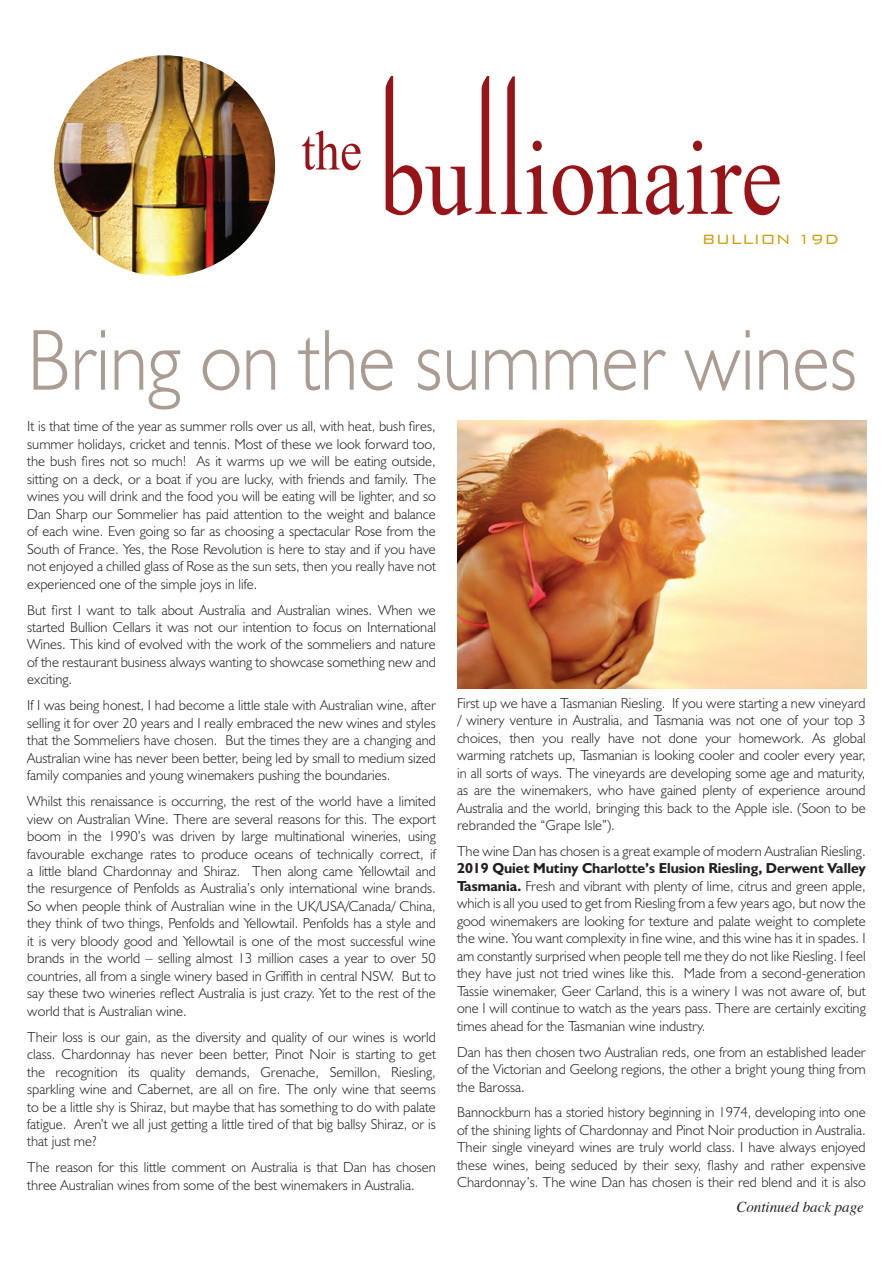
<style>
.page{position:relative;width:893px;height:1263px;background:#fff}
.page>*{position:absolute;margin:0;border:0;box-sizing:border-box;transform-origin:0 0}
.t1{font:300 87px "Humanist 521 BT";color:#aa9c93;scale:.9 1}
.t2{font:300 18px "Bank Gothic BT";color:#d0a00a}
.t3{font:italic 15px "Times";color:#231f20}
.t4{font:300 14.55px/17.4px "Humanist 521 BT";color:#231f20;text-align:justify}
.s1{font-weight:700}
</style>
<div class="page">
<img style="left:54px;top:55px;width:221px;height:221px;border-radius:111px">
<svg style="left:553px;top:141px;width:227px;height:74px"></svg>
<svg style="left:302px;top:131px;width:59px;height:39px"></svg>
<svg style="left:386px;top:76px;width:161px;height:139px"></svg>
<img style="left:457px;top:420px;width:410px;height:268px">
<p class="t2" style="left:702px;top:230px;width:138px">BULLION 19D</p>
<h1 class="t1" style="left:27px;top:307px;width:923px">Bring on the summer wines</h1>
<p class="t4" style="left:27px;top:417px;width:410px">It is that time of the year as summer rolls over us all, with heat, bush fires, summer holidays, cricket and tennis. Most of these we look forward too, the bush fires not so much! As it warms up we will be eating outside, sitting on a deck, or a boat if you are lucky, with friends and family. The wines you will drink and the food you will be eating will be lighter, and so Dan Sharp our Sommelier has paid attention to the weight and balance of each wine. Even going so far as choosing a spectacular Rose from the South of France. Yes, the Rose Revolution is here to stay and if you have not enjoyed a chilled glass of Rose as the sun sets, then you really have not experienced one of the simple joys in life.</p>
<p class="t4" style="left:27px;top:601px;width:410px">But first I want to talk about Australia and Australian wines. When we started Bullion Cellars it was not our intention to focus on International Wines. This kind of evolved with the work of the sommeliers and nature of the restaurant business always wanting to showcase something new and exciting.</p>
<p class="t4" style="left:27px;top:696px;width:410px">If I was being honest, I had become a little stale with Australian wine, after selling it for over 20 years and I really embraced the new wines and styles that the Sommeliers have chosen. But the times they are a changing and Australian wine has never been better, being led by small to medium sized family companies and young winemakers pushing the boundaries.</p>
<p class="t4" style="left:27px;top:792px;width:410px">Whilst this renaissance is occurring, the rest of the world have a limited view on Australian Wine. There are several reasons for this. The export boom in the 1990’s was driven by large multinational wineries, using favourable exchange rates to produce oceans of technically correct, if a little bland Chardonnay and Shiraz. Then along came Yellowtail and the resurgence of Penfolds as Australia’s only international wine brands.<br>So when people think of Australian wine in the UK/USA/Canada/ China, they think of two things, Penfolds and Yellowtail. Penfolds has a style and it is very bloody good and Yellowtail is one of the most successful wine brands in the world – selling almost 13 million cases a year to over 50 countries, all from a single winery based in Griffith in central NSW. But to say these two wineries reflect Australia is just crazy. Yet to the rest of the world that is Australian wine.</p>
<p class="t4" style="left:27px;top:1028px;width:410px">Their loss is our gain, as the diversity and quality of our wines is world class. Chardonnay has never been better, Pinot Noir is starting to get the recognition its quality demands, Grenache, Semillon, Riesling, sparkling wine and Cabernet, are all on fire. The only wine that seems to be a little shy is Shiraz, but maybe that has something to do with palate fatigue. Aren’t we all just getting a little tired of that big ballsy Shiraz, or is that just me?</p>
<p class="t4" style="left:27px;top:1158px;width:410px">The reason for this little comment on Australia is that Dan has chosen three Australian wines from some of the best winemakers in Australia.</p>
<p class="t4" style="left:457px;top:694px;width:410px">First up we have a Tasmanian Riesling. If you were starting a new vineyard / winery venture in Australia, and Tasmania was not one of your top 3 choices, then you really have not done your homework. As global warming ratchets up, Tasmanian is looking cooler and cooler every year, in all sorts of ways. The vineyards are developing some age and maturity, as are the winemakers, who have gained plenty of experience around Australia and the world, bringing this back to the Apple isle. (Soon to be rebranded the “Grape Isle”).</p>
<p class="t4" style="left:457px;top:842px;width:410px">The wine Dan has chosen is a great example of modern Australian Riesling.</p>
<p class="t4" style="left:457px;top:859px;width:410px"><span class="s1">2019 Quiet Mutiny Charlotte’s Elusion Riesling, Derwent Valley Tasmania.</span> Fresh and vibrant with plenty of lime, citrus and green apple, which is all you used to get from Riesling from a few years ago, but now the good winemakers are looking for texture and palate weight to complete the wine. You want complexity in fine wine, and this wine has it in spades. I am constantly surprised when people tell me they do not like Riesling. I feel they have just not tried wines like this. Made from a second-generation Tassie winemaker, Geer Carland, this is a winery I was not aware of, but one I will continue to watch as the years pass. There are certainly exciting times ahead for the Tasmanian wine industry.</p>
<p class="t4" style="left:457px;top:1043px;width:410px">Dan has then chosen two Australian reds, one from an established leader of the Victorian and Geelong regions, the other a bright young thing from the Barossa.</p>
<p class="t4" style="left:457px;top:1103px;width:410px">Bannockburn has a storied history beginning in 1974, developing into one of the shining lights of Chardonnay and Pinot Noir production in Australia.<br>Their single vineyard wines are truly world class. I have always enjoyed these wines, being seduced by their sexy, flashy and rather expensive Chardonnay’s. The wine Dan has chosen is their red blend and it is also</p>
<p class="t3" style="left:736px;top:1193px;width:129px">Continued back page</p>
</div>
